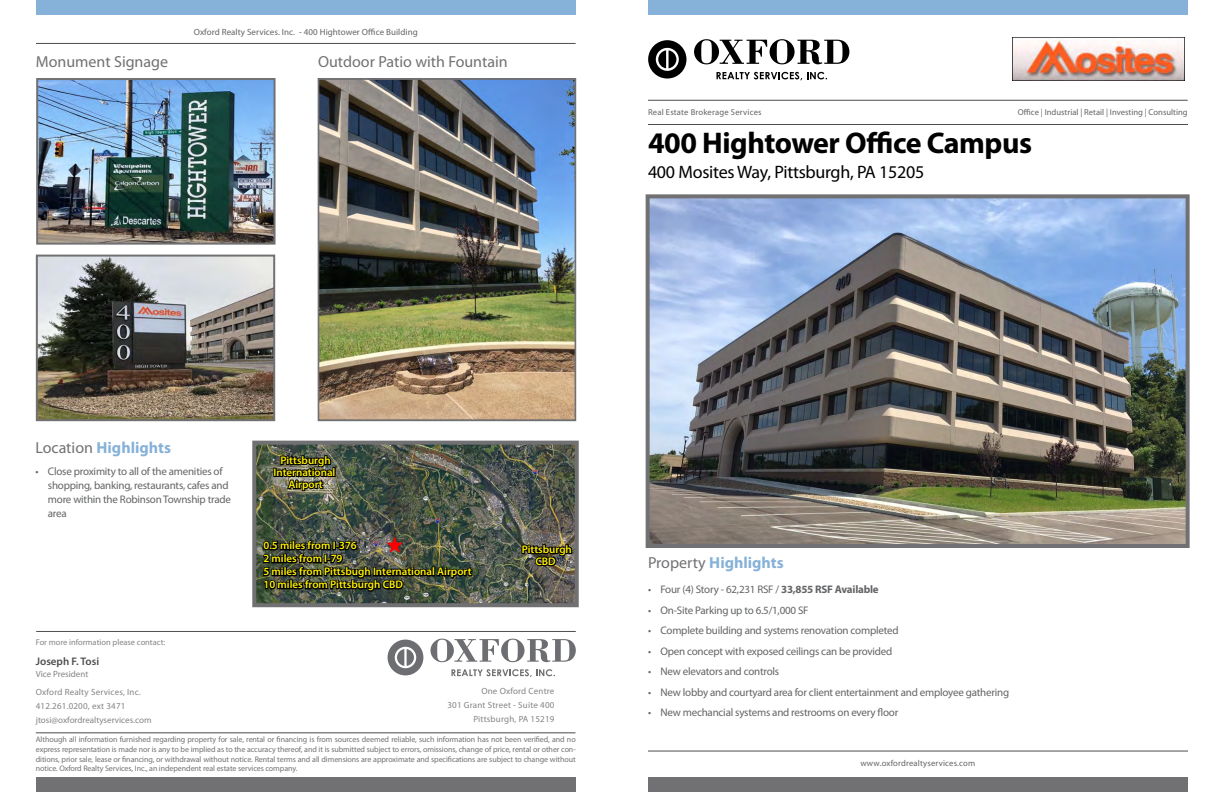
<style>
.page{position:relative;width:1224px;height:792px;background:#fff}
.page>*{position:absolute;margin:0;border:0;box-sizing:border-box;transform-origin:0 0}
.t1{font:700 30px "Myriad Pro";letter-spacing:-.015em;color:#000}
.t2{font:18px "Myriad Pro";letter-spacing:-.015em;color:#000}
.t3{font:16px "Myriad Pro";color:#717073}
.t4{font:700 16px "Myriad Pro";color:#86b1d8}
.t5{font:11px/14px "Myriad Pro";letter-spacing:-.02em;color:#636466}
.t6{font:600 11px/13px "Myriad Pro";color:#fff200;text-align:center}
.t7{font:600 11px "Myriad Pro";color:#4d4d4f}
.t8{font:9px/14px "Myriad Pro";letter-spacing:.02em;color:#848487;text-align:right}
.t9{font:9px "Myriad Pro";letter-spacing:.005em;color:#636466}
.t10{font:9px/14px "Myriad Pro";color:#848487}
.t11{font:8.6px "Myriad Pro";letter-spacing:.015em;color:#636466}
.t12{font:8.4px "Myriad Pro";color:#848487}
.t13{font:8px/9.6px "Myriad Pro";letter-spacing:-.01em;color:#717073;text-align:justify}
.s1{font-weight:400;color:#717073}
.s2{font-weight:700}
</style>
<div class="page">
<div style="left:648px;top:778px;width:540px;height:14px;background:#717073"></div>
<div style="left:36px;top:778px;width:540px;height:14px;background:#717073"></div>
<div style="left:648px;top:0;width:540px;height:14px;background:#86b1d8"></div>
<div style="left:36px;top:0;width:540px;height:14px;background:#86b1d8"></div>
<svg style="left:648px;top:40px;width:38px;height:39px"></svg>
<svg style="left:694px;top:39px;width:155px;height:25px"></svg>
<svg style="left:716px;top:72px;width:111px;height:8px"></svg>
<hr style="left:648px;top:100px;width:540px;height:1px;background:#4d4d4f">
<hr style="left:648px;top:124px;width:540px;height:1px;background:#4d4d4f">
<hr style="left:648px;top:751px;width:540px;height:1px;background:#4d4d4f">
<hr style="left:36px;top:631px;width:540px;height:1px;background:#4d4d4f">
<hr style="left:36px;top:43px;width:540px;height:1px;background:#4d4d4f">
<hr style="left:36px;top:733px;width:539px;height:1px;background:#4d4d4f">
<img style="left:1012px;top:37px;width:173px;height:43px">
<img style="left:651px;top:199px;width:534px;height:344px">
<div style="left:646px;top:194px;width:544px;height:354px;border:4px solid #717073"></div>
<div style="left:252px;top:441px;width:327px;height:166px;border:4px solid #717073"></div>
<img style="left:261px;top:414px;width:315px;height:263px">
<img style="left:39px;top:81px;width:234px;height:161px">
<div style="left:36px;top:78px;width:240px;height:167px;border:2px solid #717073"></div>
<img style="left:321px;top:81px;width:252px;height:337px">
<div style="left:318px;top:78px;width:258px;height:343px;border:2px solid #717073"></div>
<img style="left:39px;top:258px;width:233px;height:160px">
<div style="left:36px;top:255px;width:239px;height:166px;border:2px solid #717073"></div>
<p class="t9" style="left:194px;top:26px;width:225px">Oxford Realty Services. Inc. - 400 Hightower Office Building</p>
<h3 class="t3" style="left:36px;top:52px;width:134px">Monument Signage</h3>
<h3 class="t3" style="left:318px;top:52px;width:191px">Outdoor Patio with Fountain</h3>
<p class="t11" style="left:648px;top:107px;width:115px">Real Estate Brokerage Services</p>
<p class="t11" style="left:1018px;top:107px;width:171px">Office | Industrial | Retail | Investing | Consulting</p>
<h1 class="t1" style="left:648px;top:123px;width:386px">400 Hightower Office Campus</h1>
<h2 class="t2" style="left:648px;top:161px;width:278px">400 Mosites Way, Pittsburgh, PA 15205</h2>
<h3 class="t4" style="left:35px;top:437px;width:137px"><span class="s1">Location</span> Highlights</h3>
<h3 class="t5" style="left:48px;top:465px;width:185px;text-indent:-13px">• Close proximity to all of the amenities of shopping, banking, restaurants, cafes and more within the Robinson Township trade area</h3>
<h3 class="t6" style="left:273px;top:454px;width:63px;line-height:12px">Pittsburgh<br>International<br>Airport</h3>
<h3 class="t6" style="left:263px;top:539px;width:210px;text-align:left">0.5 miles from I-376<br>2 miles from I-79<br>5 miles from Pittsbugh International Airport<br>10 miles from Pittsburgh CBD</h3>
<h3 class="t6" style="left:522px;top:543px;width:52px;line-height:12px">Pittsburgh<br>CBD</h3>
<p class="t12" style="left:36px;top:637px;width:131px">For more information please contact:</p>
<h3 class="t7" style="left:36px;top:655px;width:65px">Joseph F. Tosi</h3>
<p class="t8" style="left:36px;top:666px;width:106px;line-height:17.5px;text-align:left">Vice President<br>Oxford Realty Services, Inc.</p>
<p class="t10" style="left:36px;top:699px;width:117px">412.261.0200, ext 3471 jtosi@oxfordrealtyservices.com</p>
<p class="t8" style="left:447px;top:684px;width:109px">One Oxford Centre<br>301 Grant Street - Suite 400<br>Pittsburgh, PA 15219</p>
<p class="t13" style="left:36px;top:735px;width:541px">Although all information furnished regarding property for sale, rental or financing is from sources deemed reliable, such information has not been verified, and no express representation is made nor is any to be implied as to the accuracy thereof, and it is submitted subject to errors, omissions, change of price, rental or other con&shy;ditions, prior sale, lease or financing, or withdrawal without notice. Rental terms and all dimensions are approximate and specifications are subject to change without notice. Oxford Realty Services, Inc., an independent real estate services company.</p>
<h3 class="t4" style="left:648px;top:552px;width:137px"><span class="s1">Property</span> Highlights</h3>
<h3 class="t5" style="left:648px;top:582px;width:232px">• Four (4) Story - 62,231 RSF / <span class="s2">33,855 RSF Available</span></h3>
<h3 class="t5" style="left:648px;top:603px;width:162px">• On-Site Parking up to 6.5/1,000 SF</h3>
<h3 class="t5" style="left:648px;top:623px;width:252px">• Complete building and systems renovation completed</h3>
<h3 class="t5" style="left:648px;top:644px;width:246px">• Open concept with exposed ceilings can be provided</h3>
<h3 class="t5" style="left:648px;top:664px;width:133px">• New elevators and controls</h3>
<h3 class="t5" style="left:648px;top:685px;width:363px">• New lobby and courtyard area for client entertainment and employee gathering</h3>
<h3 class="t5" style="left:648px;top:705px;width:252px">• New mechancial systems and restrooms on every floor</h3>
<p class="t11" style="left:860px;top:758px;width:116px">www.oxfordrealtyservices.com</p>
</div>
